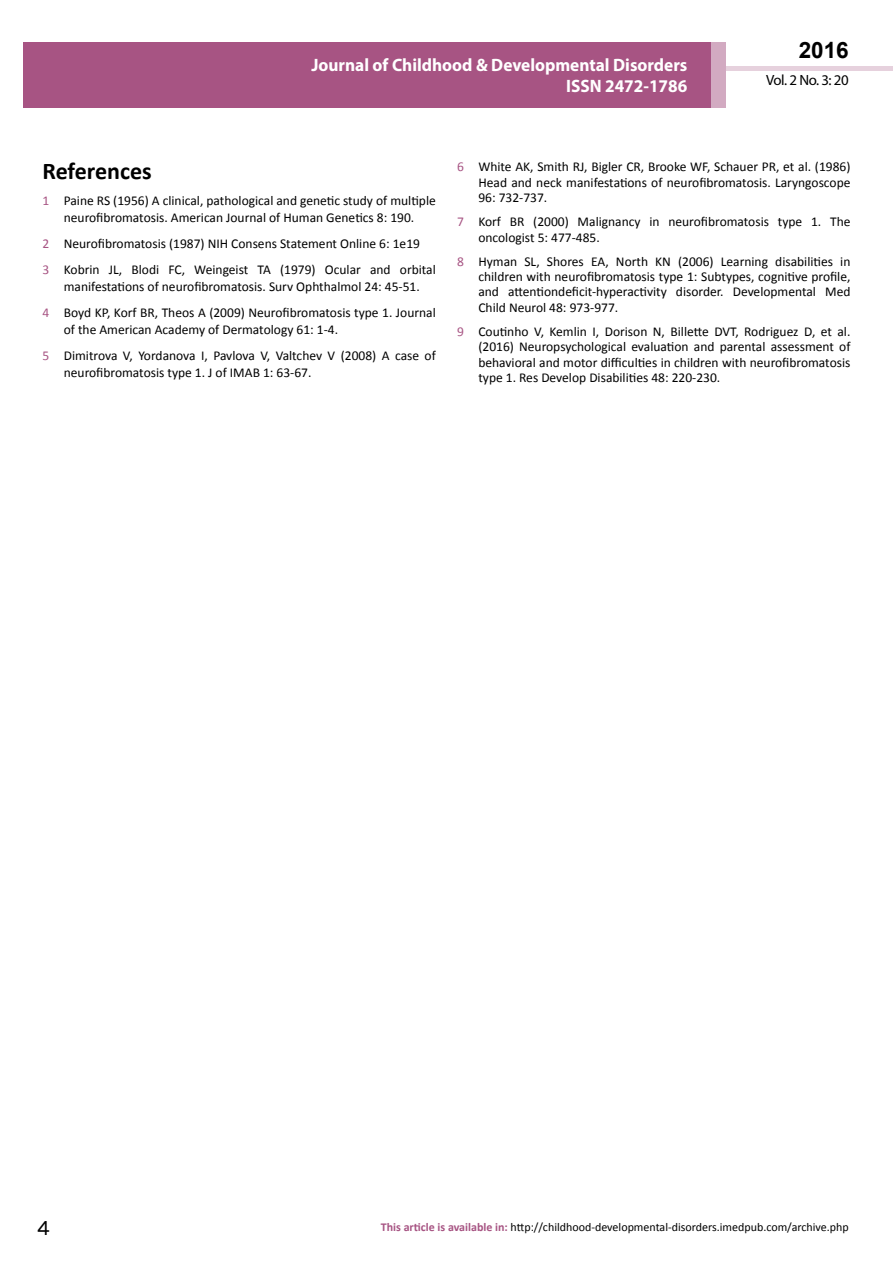
<style>
.page{position:relative;width:893px;height:1263px;background:#fff}
.page>*{position:absolute;margin:0;border:0;box-sizing:border-box;transform-origin:0 0}
.t1{font:25.5px "Tunga";color:#000}
.t2{font:700 24px "Calibri";color:#000}
.t3{font:700 22.5px "Arial";color:#000}
.t4{font:700 18px/21.6px "Myriad Pro";color:#fff;text-align:right;scale:.96 1}
.t5{font:14.85px "Myriad Pro";letter-spacing:-.03em;color:#000}
.t6{font:13.5px/15.5px "Calibri";color:#000}
.t7{font:12px "Calibri";color:#000}
.s1{color:#a75483}
.s2{font-weight:700;color:#a75483}
</style>
<div class="page">
<div style="left:722px;top:66px;width:171px;height:5px;background:#e6d1dd"></div>
<div style="left:710px;top:42px;width:15px;height:66px;background:#d2aac1"></div>
<div style="left:23px;top:42px;width:687px;height:66px;background:#a75483"></div>
<h3 class="t4" style="left:311px;top:53px;width:393px">Journal of Childhood &amp; Developmental Disorders<br>ISSN 2472-1786</h3>
<h3 class="t3" style="left:799px;top:35px;width:52px">2016</h3>
<p class="t5" style="left:766px;top:71px;width:84px">Vol. 2 No. 3: 20</p>
<h2 class="t2" style="left:43px;top:156px;width:111px">References</h2>
<p class="t6" style="left:43px;top:192px;width:395px;line-height:17.2px;text-align:center"><span class="s1">1</span> Paine RS (1956) A clinical, pathological and genetic study of multiple neurofibromatosis. American Journal of Human Genetics 8: 190.</p>
<p class="t6" style="left:43px;top:231px;width:395px;line-height:25.8px"><span class="s1">2</span> Neurofibromatosis (1987) NIH Consens Statement Online 6: 1e19<br><span class="s1">3</span> Kobrin JL, Blodi FC, Weingeist TA (1979) Ocular and orbital</p>
<p class="t6" style="left:43px;top:274px;width:395px;line-height:25.8px;text-align:center">manifestations of neurofibromatosis. Surv Ophthalmol 24: 45-51.<br><span class="s1">4</span> Boyd KP, Korf BR, Theos A (2009) Neurofibromatosis type 1. Journal</p>
<p class="t6" style="left:43px;top:317px;width:395px;line-height:25.8px;text-indent:21px">of the American Academy of Dermatology 61: 1-4.<br><span class="s1">5</span> Dimitrova V, Yordanova I, Pavlova V, Valtchev V (2008) A case of</p>
<p class="t6" style="left:64px;top:365px;width:249px">neurofibromatosis type 1. J of IMAB 1: 63-67.</p>
<p class="t6" style="left:478px;top:159px;width:374px;text-align:justify;text-indent:-21px"><span class="s1">6</span> White AK, Smith RJ, Bigler CR, Brooke WF, Schauer PR, et al. (1986)<br>Head and neck manifestations of neurofibromatosis. Laryngoscope 96: 732-737.</p>
<p class="t6" style="left:478px;top:214px;width:374px;text-indent:-21px"><span class="s1">7</span> Korf BR (2000) Malignancy in neurofibromatosis type 1. The oncologist 5: 477-485.</p>
<p class="t6" style="left:478px;top:253px;width:374px;text-align:justify;text-indent:-21px"><span class="s1">8</span> Hyman SL, Shores EA, North KN (2006) Learning disabilities in children with neurofibromatosis type 1: Subtypes, cognitive profile, and attentiondeficit-hyperactivity disorder. Developmental Med Child Neurol 48: 973-977.</p>
<p class="t6" style="left:478px;top:324px;width:374px;text-align:justify;text-indent:-21px"><span class="s1">9</span> Coutinho V, Kemlin I, Dorison N, Billette DVT, Rodriguez D, et al. (2016) Neuropsychological evaluation and parental assessment of behavioral and motor difficulties in children with neurofibromatosis type 1. Res Develop Disabilities 48: 220-230.</p>
<h1 class="t1" style="left:37px;top:1211px;width:15px">4</h1>
<p class="t7" style="left:381px;top:1219px;width:469px"><span class="s2">This article is available in:</span> http://childhood-developmental-disorders.imedpub.com/archive.php</p>
</div>
